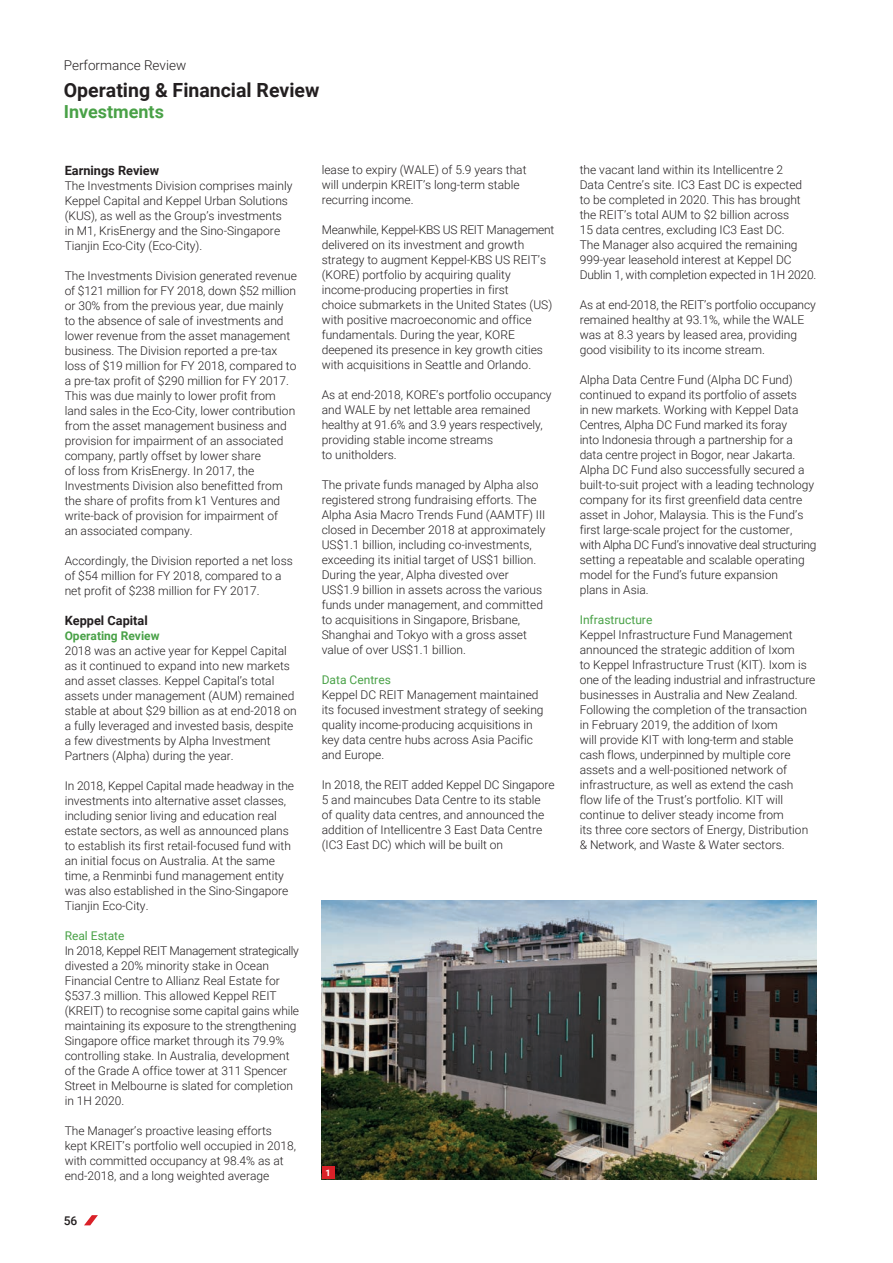
<style>
.page{position:relative;width:893px;height:1263px;background:#fff}
.page>*{position:absolute;margin:0;border:0;box-sizing:border-box;transform-origin:0 0}
.Page_Title_Cont{font:700 19.5px "Roboto";color:#231f20}
.Page-Title_L1{font:700 18px "Roboto";color:#49a147}
.Running-Header{font:300 13.5px "Roboto";color:#231f20}
.Heading-1{font:700 12.75px "Roboto";color:#231f20}
.Bodytext{font:300 12px/15px "Roboto";color:#231f20}
.Heading-3{font:12px "Roboto";color:#49a147}
.Heading-2{font:700 12px "Roboto";color:#49a147}
.t1{font:500 12px "Roboto";color:#231f20}
.Caption_No{font:700 9px "Roboto";color:#fff}
</style>
<div class="page">
<img style="left:322px;top:900px;width:494px;height:279px">
<div style="left:322px;top:1166px;width:13px;height:13px;background:#da2128"></div>
<svg style="left:84px;top:1215px;width:14px;height:10px"></svg>
<p class="Running-Header" style="left:64px;top:55px;width:124px">Performance Review</p>
<p class="Page_Title_Cont" style="left:64px;top:76px;width:257px">Operating &amp; Financial Review</p>
<p class="Page-Title_L1" style="left:64px;top:99px;width:102px">Investments</p>
<p class="Heading-1" style="left:65px;top:161px;width:96px">Earnings Review</p>
<p class="Bodytext" style="left:65px;top:177px;width:229px">The Investments Division comprises mainly Keppel Capital and Keppel Urban Solutions (KUS), as well as the Group’s investments in M1, KrisEnergy and the Sino‑Singapore Tianjin Eco‑City (Eco‑City).</p>
<p class="Bodytext" style="left:65px;top:267px;width:234px">The Investments Division generated revenue of $121 million for FY 2018, down $52 million or 30% from the previous year, due mainly to the absence of sale of investments and lower revenue from the asset management business. The Division reported a pre-tax loss of $19 million for FY 2018, compared to a pre-tax profit of $290 million for FY 2017.<br>This was due mainly to lower profit from land sales in the Eco-City, lower contribution from the asset management business and provision for impairment of an associated company, partly offset by lower share<br>of loss from KrisEnergy. In 2017, the Investments Division also benefitted from the share of profits from k1 Ventures and write-back of provision for impairment of<br>an associated company.</p>
<p class="Bodytext" style="left:65px;top:552px;width:230px">Accordingly, the Division reported a net loss of $54 million for FY 2018, compared to a net profit of $238 million for FY 2017.</p>
<p class="Heading-1" style="left:65px;top:611px;width:85px">Keppel Capital</p>
<p class="Heading-2" style="left:65px;top:627px;width:96px">Operating Review</p>
<p class="Bodytext" style="left:65px;top:642px;width:233px">2018 was an active year for Keppel Capital as it continued to expand into new markets and asset classes. Keppel Capital’s total assets under management (AUM) remained stable at about $29 billion as at end-2018 on a fully leveraged and invested basis, despite a few divestments by Alpha Investment Partners (Alpha) during the year.</p>
<p class="Bodytext" style="left:65px;top:777px;width:231px">In 2018, Keppel Capital made headway in the investments into alternative asset classes, including senior living and education real estate sectors, as well as announced plans to establish its first retail-focused fund with an initial focus on Australia. At the same time, a Renminbi fund management entity was also established in the Sino-Singapore Tianjin Eco-City.</p>
<p class="Heading-3" style="left:65px;top:927px;width:61px">Real Estate</p>
<p class="Bodytext" style="left:65px;top:942px;width:236px">In 2018, Keppel REIT Management strategically divested a 20% minority stake in Ocean Financial Centre to Allianz Real Estate for $537.3 million. This allowed Keppel REIT (KREIT) to recognise some capital gains while maintaining its exposure to the strengthening Singapore office market through its 79.9% controlling stake. In Australia, development of the Grade A office tower at 311 Spencer Street in Melbourne is slated for completion in 1H 2020.</p>
<p class="Bodytext" style="left:65px;top:1122px;width:233px">The Manager’s proactive leasing efforts kept KREIT’s portfolio well occupied in 2018, with committed occupancy at 98.4% as at end-2018, and a long weighted average</p>
<p class="t1" style="left:64px;top:1212px;width:15px">56</p>
<p class="Bodytext" style="left:322px;top:162px;width:206px">lease to expiry (WALE) of 5.9 years that will underpin KREIT’s long-term stable recurring income.</p>
<p class="Bodytext" style="left:322px;top:222px;width:234px">Meanwhile, Keppel-KBS US REIT Management delivered on its investment and growth strategy to augment Keppel-KBS US REIT’s (KORE) portfolio by acquiring quality income-producing properties in first<br>choice submarkets in the United States (US) with positive macroeconomic and office fundamentals. During the year, KORE deepened its presence in key growth cities with acquisitions in Seattle and Orlando.</p>
<p class="Bodytext" style="left:322px;top:387px;width:231px">As at end-2018, KORE’s portfolio occupancy and WALE by net lettable area remained healthy at 91.6% and 3.9 years respectively, providing stable income streams<br>to unitholders.</p>
<p class="Bodytext" style="left:322px;top:477px;width:225px">The private funds managed by Alpha also registered strong fundraising efforts. The Alpha Asia Macro Trends Fund (AAMTF) III closed in December 2018 at approximately US$1.1 billion, including co-investments, exceeding its initial target of US$1 billion.<br>During the year, Alpha divested over US$1.9 billion in assets across the various funds under management, and committed to acquisitions in Singapore, Brisbane, Shanghai and Tokyo with a gross asset value of over US$1.1 billion.</p>
<p class="Heading-3" style="left:322px;top:671px;width:71px">Data Centres</p>
<p class="Bodytext" style="left:322px;top:687px;width:223px">Keppel DC REIT Management maintained its focused investment strategy of seeking quality income-producing acquisitions in key data centre hubs across Asia Pacific and Europe.</p>
<p class="Bodytext" style="left:322px;top:777px;width:234px">In 2018, the REIT added Keppel DC Singapore 5 and maincubes Data Centre to its stable<br>of quality data centres, and announced the addition of Intellicentre 3 East Data Centre (IC3 East DC) which will be built on</p>
<p class="Caption_No" style="left:326px;top:1167px;width:7px">1</p>
<p class="Bodytext" style="left:580px;top:162px;width:238px">the vacant land within its Intellicentre 2<br>Data Centre’s site. IC3 East DC is expected<br>to be completed in 2020. This has brought the REIT’s total AUM to $2 billion across<br>15 data centres, excluding IC3 East DC.<br>The Manager also acquired the remaining 999-year leasehold interest at Keppel DC Dublin 1, with completion expected in 1H 2020.</p>
<p class="Bodytext" style="left:580px;top:297px;width:237px">As at end-2018, the REIT’s portfolio occupancy remained healthy at 93.1%, while the WALE was at 8.3 years by leased area, providing good visibility to its income stream.</p>
<p class="Bodytext" style="left:580px;top:372px;width:238px">Alpha Data Centre Fund (Alpha DC Fund) continued to expand its portfolio of assets<br>in new markets. Working with Keppel Data Centres, Alpha DC Fund marked its foray<br>into Indonesia through a partnership for a data centre project in Bogor, near Jakarta.<br>Alpha DC Fund also successfully secured a built-to-suit project with a leading technology company for its first greenfield data centre asset in Johor, Malaysia. This is the Fund’s first large-scale project for the customer, with Alpha DC Fund’s innovative deal structuring setting a repeatable and scalable operating model for the Fund’s future expansion<br>plans in Asia.</p>
<p class="Heading-3" style="left:580px;top:611px;width:74px">Infrastructure</p>
<p class="Bodytext" style="left:580px;top:627px;width:237px">Keppel Infrastructure Fund Management announced the strategic addition of Ixom<br>to Keppel Infrastructure Trust (KIT). Ixom is one of the leading industrial and infrastructure businesses in Australia and New Zealand.<br>Following the completion of the transaction in February 2019, the addition of Ixom<br>will provide KIT with long-term and stable cash flows, underpinned by multiple core assets and a well-positioned network of infrastructure, as well as extend the cash flow life of the Trust’s portfolio. KIT will continue to deliver steady income from<br>its three core sectors of Energy, Distribution &amp; Network, and Waste &amp; Water sectors.</p>
</div>
